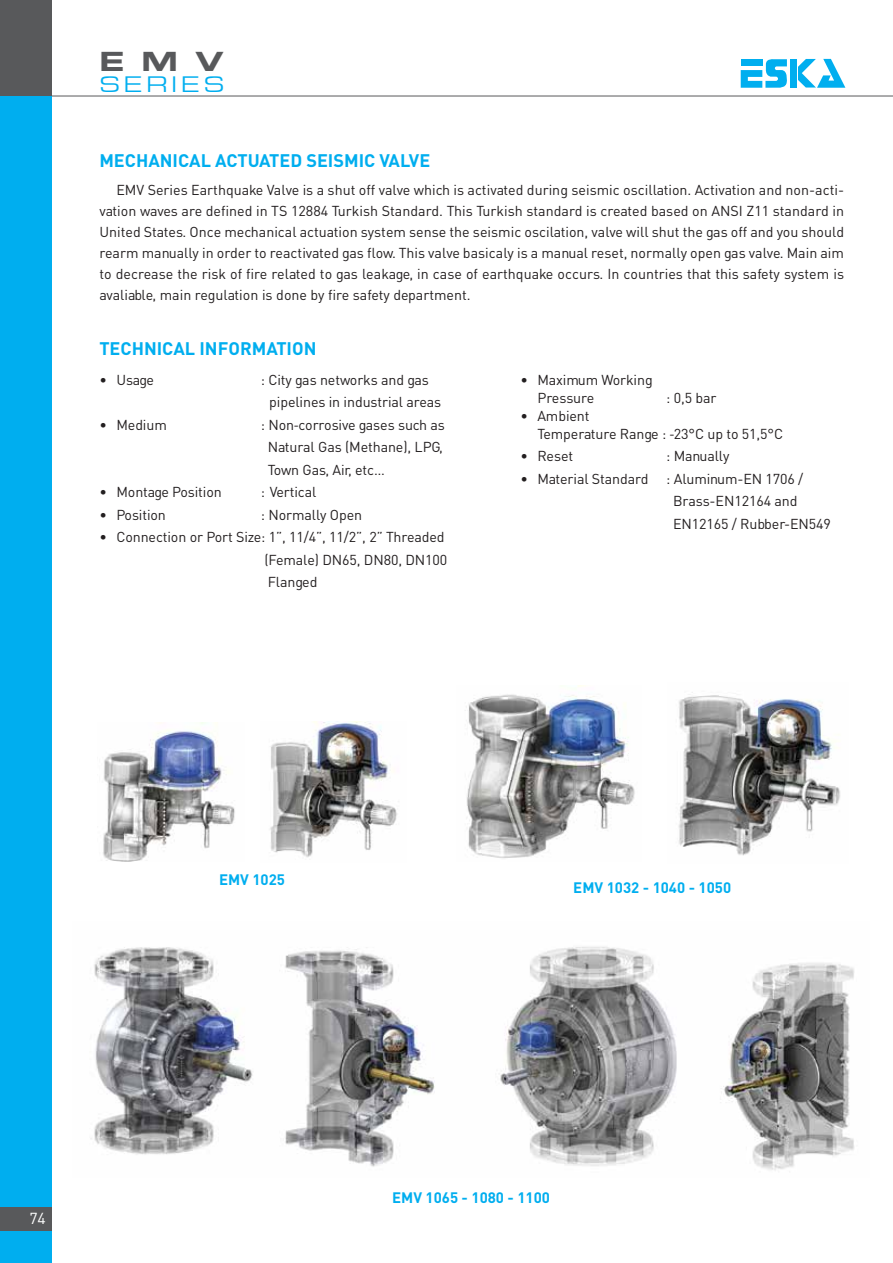
<style>
.page{position:relative;width:893px;height:1263px;background:#fff}
.page>*{position:absolute;margin:0;border:0;box-sizing:border-box;transform-origin:0 0}
.t1{font:700 28.5px "Eurostile Extended";color:#58595b}
.t2{font:23.25px "Eurostile Extended";letter-spacing:.145em;color:#00aeef}
.t3{font:18px "DINT Bold Tr";color:#00aeef}
.t4{font:15.75px "DIN Tr";color:#fff}
.t5{font:15px "DINT Bold Tr";color:#00aeef}
.t6{font:14.25px/22.5px "DIN Tr";letter-spacing:-.01em;color:#231f20}
.s1{font-family:"Myriad Pro"}
</style>
<div class="page">
<img style="left:103px;top:722px;width:132px;height:139px">
<img style="left:270px;top:721px;width:127px;height:137px">
<img style="left:465px;top:685px;width:170px;height:174px">
<img style="left:678px;top:692px;width:162px;height:164px">
<img style="left:90px;top:947px;width:764px;height:224px">
<hr style="left:51px;top:96px;width:842px;height:1px;background:#58595b">
<div style="left:790px;top:59px;width:7px;height:29px;background:#00aeef"></div>
<svg style="left:798px;top:59px;width:47px;height:29px"></svg>
<svg style="left:741px;top:59px;width:46px;height:29px"></svg>
<div style="left:0;top:0;width:51px;height:1263px;background:#00aeef"></div>
<div style="left:0;top:0;width:51px;height:96px;background:#58595b"></div>
<div style="left:0;top:1207px;width:51px;height:24px;background:#58595b"></div>
<p class="t1" style="left:99px;top:45px;width:127px">EMV</p>
<p class="t2" style="left:99px;top:72px;width:127px">SERIES</p>
<p class="t3" style="left:99px;top:148px;width:332px">MECHANICAL ACTUATED SEISMIC VALVE</p>
<p class="t6" style="left:99px;top:179px;width:746px;line-height:21px;text-align:justify;text-indent:17px">EMV Series Earthquake Valve is a shut off valve which is activated during seismic oscillation. Activation and non-acti&shy;vation waves are defined in TS 12884 Turkish Standard. This Turkish standard is created based on ANSI Z11 standard in United States. Once mechanical actuation system sense the seismic oscilation, valve will shut the gas off and you should rearm manually in order to reactivated gas flow. This valve basicaly is a manual reset, normally open gas valve. Main aim to decrease the risk of fire related to gas leakage, in case of earthquake occurs. In countries that this safety system is avaliable, main regulation is done by fire safety department.</p>
<p class="t3" style="left:99px;top:337px;width:219px">TECHNICAL INFORMATION</p>
<p class="t6" style="left:99px;top:368px;width:56px">• Usage</p>
<p class="t6" style="left:269px;top:368px;width:174px;text-indent:-8px">: City gas networks and gas pipelines in industrial areas</p>
<p class="t6" style="left:99px;top:413px;width:69px">• Medium</p>
<p class="t6" style="left:268px;top:413px;width:179px;text-indent:-7px">: Non<span class="s1">‐</span>corrosive gases such as<br>Natural Gas (Methane), LPG,<br>Town Gas, Air, etc…</p>
<p class="t6" style="left:99px;top:480px;width:124px">• Montage Position</p>
<p class="t6" style="left:261px;top:480px;width:57px">: Vertical</p>
<p class="t6" style="left:99px;top:503px;width:68px">• Position</p>
<p class="t6" style="left:261px;top:503px;width:103px">: Normally Open</p>
<p class="t6" style="left:264px;top:525px;width:184px;text-indent:-165px">• Connection or Port Size: 1”, 11/4”, 11/2”, 2” Threaded (Female) DN65, DN80, DN100<br>Flanged</p>
<p class="t6" style="left:537px;top:370px;width:117px;line-height:18px;text-indent:-17px">• Maximum Working<br>Pressure</p>
<p class="t6" style="left:666px;top:386px;width:52px">: 0,5 bar</p>
<p class="t6" style="left:537px;top:406px;width:247px;line-height:18px;text-indent:-17px">• Ambient<br>Temperature Range : <span class="s1">‐</span>23°C up to 51,5°C</p>
<p class="t6" style="left:520px;top:444px;width:54px">• Reset</p>
<p class="t6" style="left:666px;top:444px;width:65px">: Manually</p>
<p class="t6" style="left:673px;top:467px;width:159px;text-indent:-153px">• Material Standard : Aluminum-EN 1706 /<br>Brass-EN12164 and<br>EN12165 / Rubber-EN549</p>
<p class="t5" style="left:219px;top:870px;width:68px">EMV 1025</p>
<p class="t5" style="left:573px;top:878px;width:159px">EMV 1032 - 1040 - 1050</p>
<p class="t4" style="left:29px;top:1208px;width:18px">74</p>
<p class="t5" style="left:392px;top:1188px;width:159px">EMV 1065 - 1080 - 1100</p>
</div>
